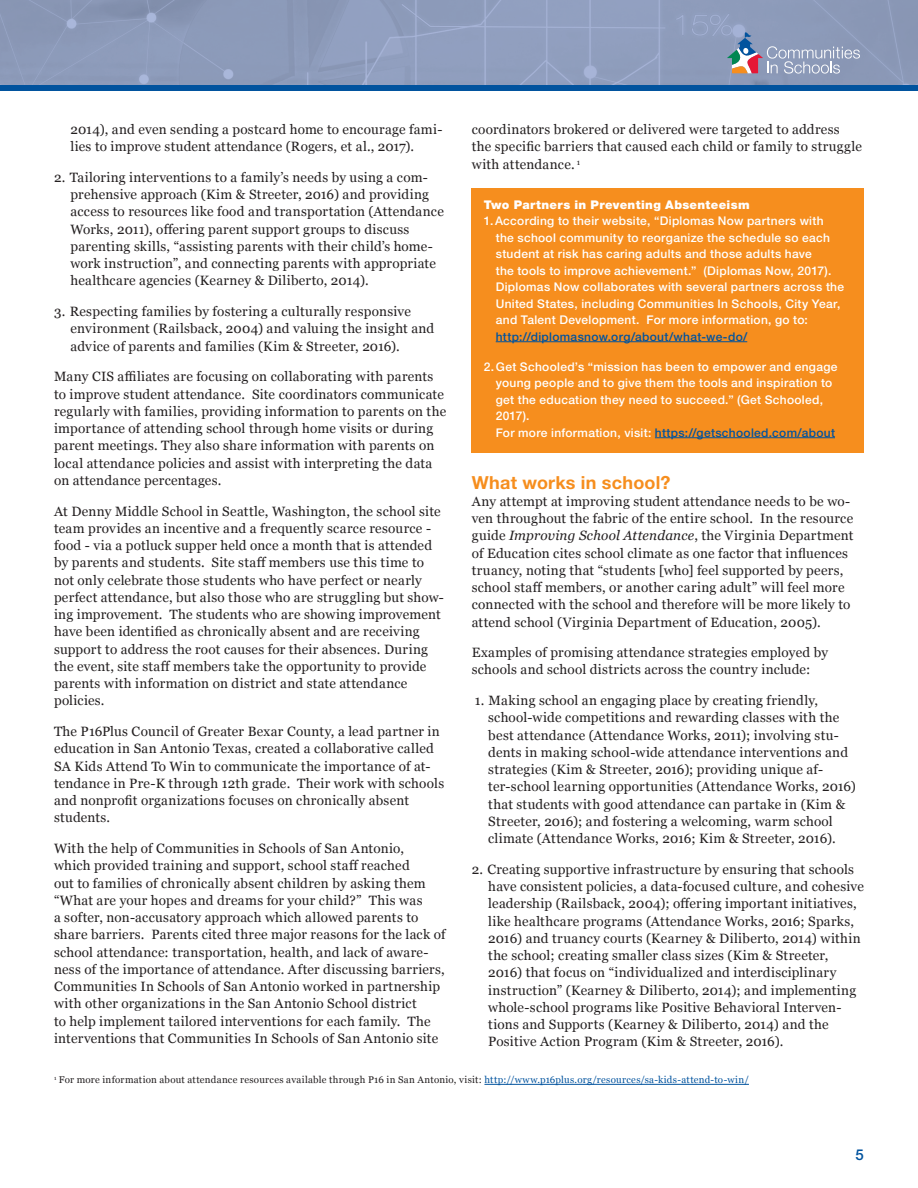
<style>
.page{position:relative;width:918px;height:1188px;background:#fff}
.page>*{position:absolute;margin:0;border:0;box-sizing:border-box;transform-origin:0 0}
.Feature_Subtitle_1{font:700 18px "Helvetica Neue LT Std";letter-spacing:.015em;color:#f68e1e}
.t1{font:500 15px "Helvetica Neue LT Std";color:#01539e}
.Body_Text{font:13.5px/17.2px "Georgia";letter-spacing:.02em;color:#231f20}
.t2{font:500 12px/16.5px "Helvetica Neue LT Std";letter-spacing:.025em;color:#fff}
.Call_Out_Box_Title{font:900 12px "Helvetica Neue LT Std";letter-spacing:.025em;color:#fff}
.Footnotes___Figures{font:9.75px "Georgia";letter-spacing:.03em;color:#231f20}
.s1{color:#01539e}
.s2{font-style:italic}
</style>
<div class="page">
<img style="left:0;top:0;width:918px;height:86px">
<div style="left:0;top:86px;width:918px;height:5px;background:#01539e"></div>
<svg style="left:727px;top:32px;width:133px;height:42px;background:#97a0b8"></svg>
<hr style="left:484px;top:1084px;width:265px;height:1px;background:#01539e">
<div style="left:472px;top:188px;width:392px;height:265px;background:#f68e1e"></div>
<hr style="left:496px;top:341px;width:251px;height:1px;background:#01539e">
<hr style="left:655px;top:437px;width:180px;height:1px;background:#01539e">
<p class="Body_Text" style="left:70px;top:120px;width:373px">2014), and even sending a postcard home to encourage fami&shy;lies to improve student attendance (Rogers, et al., 2017).</p>
<p class="Body_Text" style="left:70px;top:168px;width:375px;text-indent:-16px">2. Tailoring interventions to a family’s needs by using a com&shy;prehensive approach (Kim &amp; Streeter, 2016) and providing access to resources like food and transportation (Attendance Works, 2011), offering parent support groups to discuss parenting skills, “assisting parents with their child’s home&shy;work instruction”, and connecting parents with appropriate healthcare agencies (Kearney &amp; Diliberto, 2014).</p>
<p class="Body_Text" style="left:70px;top:302px;width:365px;text-indent:-16px">3. Respecting families by fostering a culturally responsive environment (Railsback, 2004) and valuing the insight and advice of parents and families (Kim &amp; Streeter, 2016).</p>
<p class="Body_Text" style="left:54px;top:368px;width:394px">Many CIS affiliates are focusing on collaborating with parents to improve student attendance. Site coordinators communicate regularly with families, providing information to parents on the importance of attending school through home visits or during parent meetings. They also share information with parents on local attendance policies and assist with interpreting the data on attendance percentages.</p>
<p class="Body_Text" style="left:54px;top:502px;width:392px">At Denny Middle School in Seattle, Washington, the school site team provides an incentive and a frequently scarce resource - food - via a potluck supper held once a month that is attended by parents and students. Site staff members use this time to not only celebrate those students who have perfect or nearly perfect attendance, but also those who are struggling but show&shy;ing improvement. The students who are showing improvement have been identified as chronically absent and are receiving support to address the root causes for their absences. During the event, site staff members take the opportunity to provide parents with information on district and state attendance policies.</p>
<p class="Body_Text" style="left:54px;top:722px;width:392px">The P16Plus Council of Greater Bexar County, a lead partner in education in San Antonio Texas, created a collaborative called SA Kids Attend To Win to communicate the importance of at&shy;tendance in Pre-K through 12th grade. Their work with schools and nonprofit organizations focuses on chronically absent students.</p>
<p class="Body_Text" style="left:54px;top:839px;width:393px">With the help of Communities in Schools of San Antonio,<br>which provided training and support, school staff reached<br>out to families of chronically absent children by asking them “What are your hopes and dreams for your child?” This was<br>a softer, non-accusatory approach which allowed parents to share barriers. Parents cited three major reasons for the lack of school attendance: transportation, health, and lack of aware&shy;ness of the importance of attendance. After discussing barriers, Communities In Schools of San Antonio worked in partnership with other organizations in the San Antonio School district<br>to help implement tailored interventions for each family. The interventions that Communities In Schools of San Antonio site</p>
<p class="Body_Text" style="left:472px;top:120px;width:392px;line-height:17.7px">coordinators brokered or delivered were targeted to address the specific barriers that caused each child or family to struggle with attendance. <sup>1</sup></p>
<p class="Call_Out_Box_Title" style="left:484px;top:197px;width:267px">Two Partners in Preventing Absenteeism</p>
<p class="t2" style="left:496px;top:212px;width:350px;text-indent:-12px">1.According to their website, “Diplomas Now partners with the school community to reorganize the schedule so each student at risk has caring adults and those adults have<br>the tools to improve achievement.” (Diplomas Now, 2017).<br>Diplomas Now collaborates with several partners across the United States, including Communities In Schools, City Year, and Talent Development. For more information, go to: <span class="s1">http://diplomasnow.org/about/what-we-do/</span></p>
<p class="t2" style="left:496px;top:358px;width:343px;text-indent:-12px">2.Get Schooled’s “mission has been to empower and engage young people and to give them the tools and inspiration to get the education they need to succeed.” (Get Schooled, 2017).<br>For more information, visit: <span class="s1">https://getschooled.com/about</span></p>
<p class="Feature_Subtitle_1" style="left:472px;top:471px;width:200px">What works in school?</p>
<p class="Body_Text" style="left:472px;top:492px;width:383px">Any attempt at improving student attendance needs to be wo&shy;ven throughout the fabric of the entire school. In the resource guide <span class="s2">Improving School Attendance</span>, the Virginia Department of Education cites school climate as one factor that influences truancy, noting that “students [who] feel supported by peers, school staff members, or another caring adult” will feel more connected with the school and therefore will be more likely to attend school (Virginia Department of Education, 2005).</p>
<p class="Body_Text" style="left:472px;top:643px;width:358px">Examples of promising attendance strategies employed by schools and school districts across the country include:</p>
<p class="Body_Text" style="left:488px;top:691px;width:369px;text-indent:-14px">1. Making school an engaging place by creating friendly, school-wide competitions and rewarding classes with the best attendance (Attendance Works, 2011); involving stu&shy;dents in making school-wide attendance interventions and strategies (Kim &amp; Streeter, 2016); providing unique af&shy;ter-school learning opportunities (Attendance Works, 2016) that students with good attendance can partake in (Kim &amp; Streeter, 2016); and fostering a welcoming, warm school climate (Attendance Works, 2016; Kim &amp; Streeter, 2016).</p>
<p class="Body_Text" style="left:488px;top:860px;width:377px;text-indent:-16px">2. Creating supportive infrastructure by ensuring that schools have consistent policies, a data-focused culture, and cohesive leadership (Railsback, 2004); offering important initiatives, like healthcare programs (Attendance Works, 2016; Sparks, 2016) and truancy courts (Kearney &amp; Diliberto, 2014) within the school; creating smaller class sizes (Kim &amp; Streeter, 2016) that focus on “individualized and interdisciplinary instruction” (Kearney &amp; Diliberto, 2014); and implementing whole-school programs like Positive Behavioral Interven&shy;tions and Supports (Kearney &amp; Diliberto, 2014) and the Positive Action Program (Kim &amp; Streeter, 2016).</p>
<p class="Footnotes___Figures" style="left:54px;top:1073px;width:696px"><sup>1</sup> For more information about attendance resources available through P16 in San Antonio, visit: <span class="s1">http://www.p16plus.org/resources/sa-kids-attend-to-win/</span></p>
<p class="t1" style="left:856px;top:1146px;width:10px">5</p>
</div>
